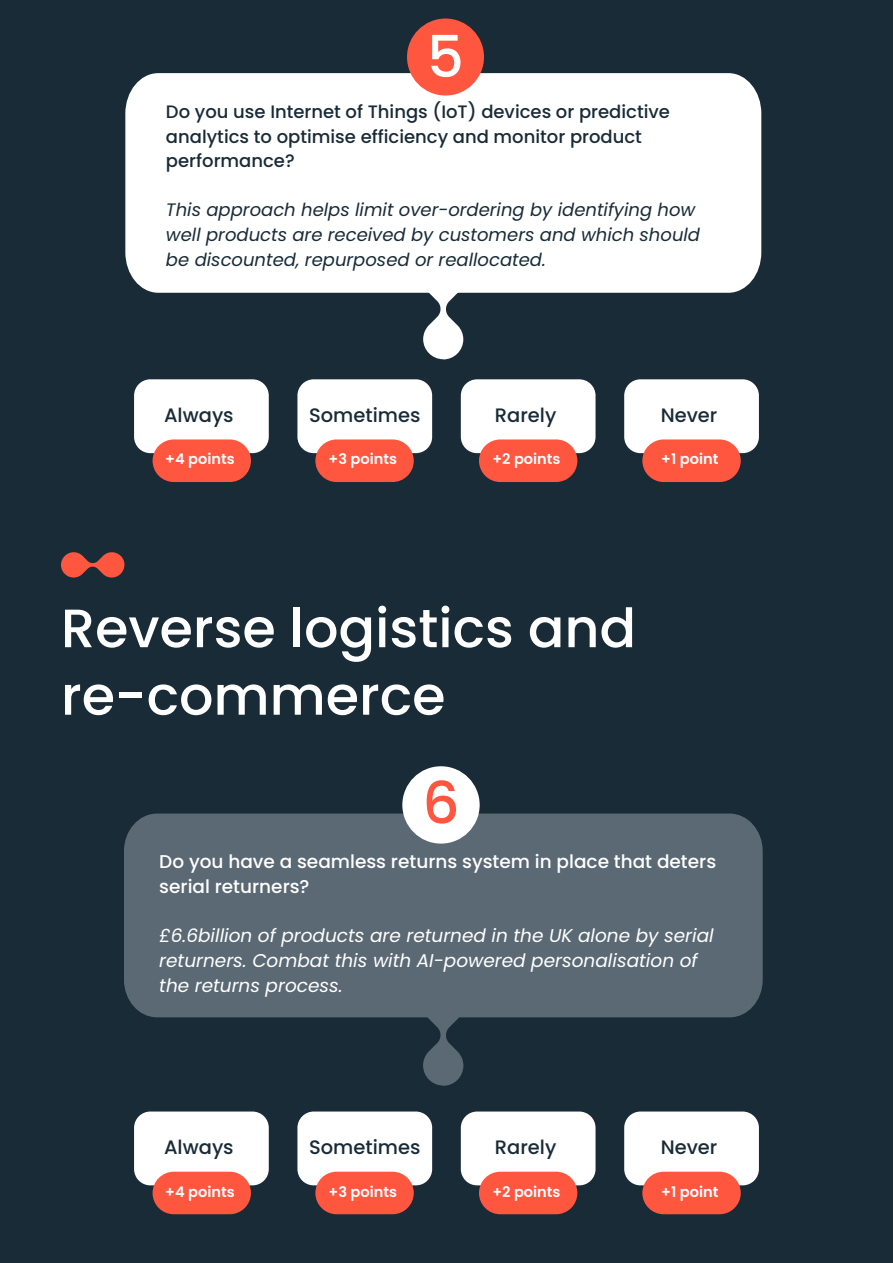
<style>
.page{position:relative;width:893px;height:1263px;background:#192b37}
.page>*{position:absolute;margin:0;border:0;box-sizing:border-box;transform-origin:0 0}
.t1{font:500 58.05px "Dava Sans";color:#ff5640}
.t2{font:500 57.75px "Dava Sans";color:#fff}
.t3{font:500 54px/67.5px "Dava Sans";color:#fff}
.t4{font:500 19.5px "Dava Sans";color:#192b37}
.t5{font:italic 18.45px/24.6px "Dava Sans";color:#fff}
.t6{font:500 18.45px/24.6px "Dava Sans";color:#fff}
.t7{font:italic 18px/24.6px "Dava Sans";color:#192b37}
.t8{font:500 18px/24.6px "Dava Sans";color:#192b37}
.t9{font:700 14.55px "Dava Sans";color:#fff}
</style>
<div class="page">
<svg style="left:61px;top:552px;width:63px;height:25px"></svg>
<div style="left:134px;top:379px;width:135px;height:74px;background:#fff;border-radius:16px"></div>
<div style="left:297px;top:379px;width:135px;height:74px;background:#fff;border-radius:16px"></div>
<div style="left:461px;top:379px;width:134px;height:74px;background:#fff;border-radius:16px"></div>
<div style="left:624px;top:379px;width:135px;height:74px;background:#fff;border-radius:16px"></div>
<div style="left:153px;top:439px;width:98px;height:43px;background:#ff5640;border-radius:21px"></div>
<div style="left:315px;top:439px;width:99px;height:43px;background:#ff5640;border-radius:21px"></div>
<div style="left:479px;top:439px;width:98px;height:43px;background:#ff5640;border-radius:21px"></div>
<div style="left:642px;top:439px;width:99px;height:43px;background:#ff5640;border-radius:21px"></div>
<div style="left:134px;top:1111px;width:135px;height:74px;background:#fff;border-radius:16px"></div>
<div style="left:297px;top:1111px;width:135px;height:74px;background:#fff;border-radius:16px"></div>
<div style="left:461px;top:1111px;width:134px;height:74px;background:#fff;border-radius:16px"></div>
<div style="left:624px;top:1111px;width:135px;height:74px;background:#fff;border-radius:16px"></div>
<div style="left:153px;top:1172px;width:98px;height:42px;background:#ff5640;border-radius:21px"></div>
<div style="left:315px;top:1172px;width:99px;height:42px;background:#ff5640;border-radius:21px"></div>
<div style="left:479px;top:1172px;width:98px;height:42px;background:#ff5640;border-radius:21px"></div>
<div style="left:642px;top:1172px;width:99px;height:42px;background:#ff5640;border-radius:21px"></div>
<svg style="left:423px;top:1017px;width:40px;height:69px"></svg>
<div style="left:124px;top:813px;width:639px;height:204px;background:#5b6974"></div>
<div style="left:402px;top:766px;width:78px;height:77px;background:#fff;border-radius:50%"></div>
<svg style="left:423px;top:293px;width:40px;height:66px"></svg>
<div style="left:125px;top:73px;width:636px;height:220px;background:#fff"></div>
<div style="left:407px;top:19px;width:77px;height:77px;background:#ff5640;border-radius:50%"></div>
<h2 class="t2" style="left:427px;top:20px;width:38px">5</h2>
<p class="t8" style="left:166px;top:100px;width:505px">Do you use Internet of Things (IoT) devices or predictive analytics to optimise efficiency and monitor product performance?</p>
<p class="t7" style="left:166px;top:198px;width:536px">This approach helps limit over-ordering by identifying how well products are received by customers and which should be discounted, repurposed or reallocated.</p>
<p class="t4" style="left:164px;top:403px;width:71px">Always</p>
<p class="t4" style="left:309px;top:403px;width:113px">Sometimes</p>
<p class="t4" style="left:495px;top:403px;width:63px">Rarely</p>
<p class="t4" style="left:661px;top:403px;width:58px">Never</p>
<p class="t9" style="left:165px;top:450px;width:71px">+4 points</p>
<p class="t9" style="left:329px;top:450px;width:70px">+3 points</p>
<p class="t9" style="left:492px;top:450px;width:70px">+2 points</p>
<p class="t9" style="left:661px;top:450px;width:59px">+1 point</p>
<h3 class="t3" style="left:61px;top:594px;width:577px">Reverse logistics and re-commerce</h3>
<h1 class="t1" style="left:422px;top:766px;width:39px">6</h1>
<p class="t6" style="left:159px;top:849px;width:558px">Do you have a seamless returns system in place that deters serial returners?</p>
<p class="t5" style="left:159px;top:923px;width:556px">£6.6billion of products are returned in the UK alone by serial returners. Combat this with AI-powered personalisation of the returns process.</p>
<p class="t4" style="left:164px;top:1135px;width:71px">Always</p>
<p class="t4" style="left:309px;top:1135px;width:113px">Sometimes</p>
<p class="t4" style="left:495px;top:1135px;width:63px">Rarely</p>
<p class="t4" style="left:661px;top:1135px;width:58px">Never</p>
<p class="t9" style="left:165px;top:1182px;width:71px">+4 points</p>
<p class="t9" style="left:329px;top:1182px;width:70px">+3 points</p>
<p class="t9" style="left:492px;top:1182px;width:70px">+2 points</p>
<p class="t9" style="left:661px;top:1182px;width:59px">+1 point</p>
</div>
